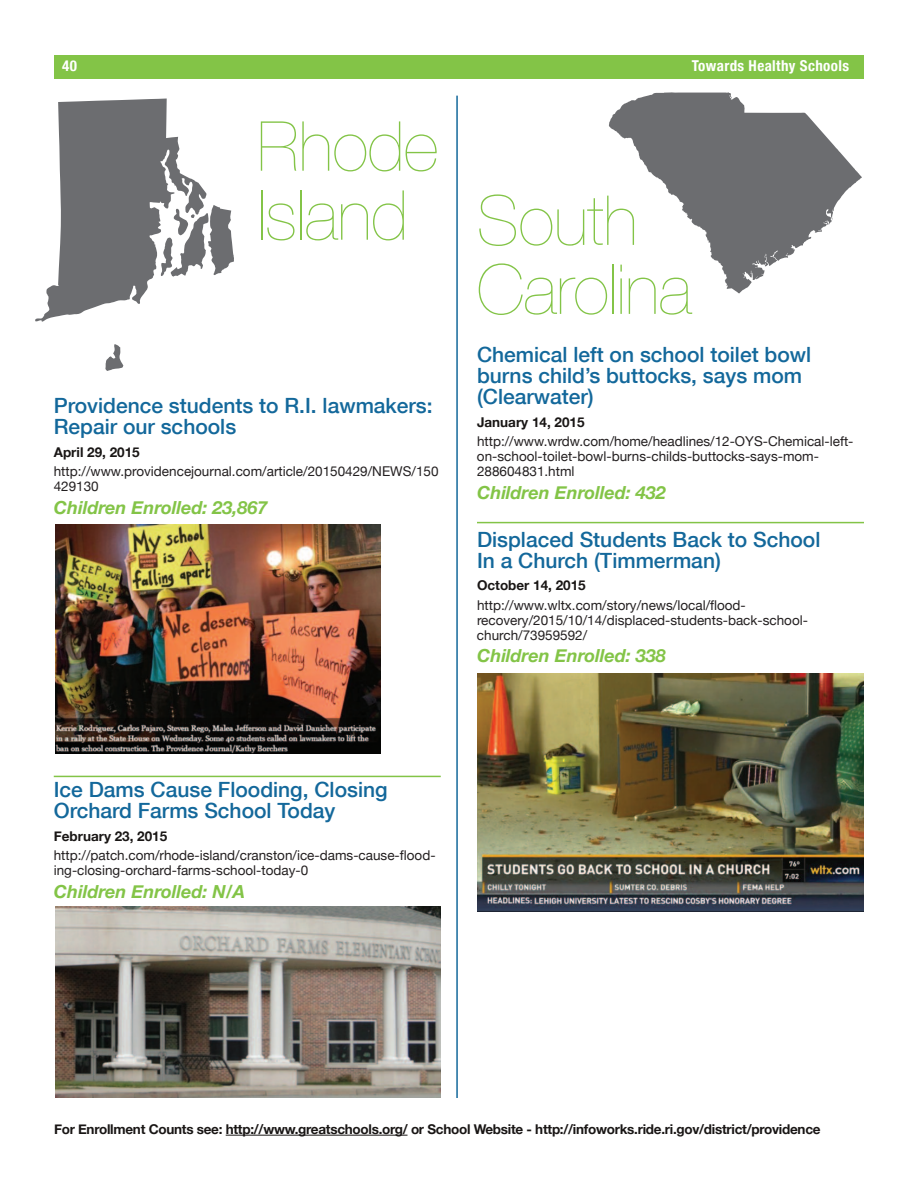
<style>
.page{position:relative;width:918px;height:1188px;background:#fff}
.page>*{position:absolute;margin:0;border:0;box-sizing:border-box;transform-origin:0 0}
.t1{font:200 69px/69px "Helvetica Neue";letter-spacing:-.01em;color:#83c447}
.t2{font:500 21px/21px "Helvetica Neue";color:#13689b}
.t3{font:italic 700 18px "Helvetica Neue";color:#83c447}
.t4{font:700 condensed 15px "Helvetica Neue";letter-spacing:.025em;color:#fff}
.t5{font:13.5px/15px "Helvetica Neue";color:#231f20}
.t6{font:700 13.5px "Helvetica Neue";letter-spacing:-.02em;color:#191615}
.t7{font:700 13.5px "Helvetica Neue";color:#191615}
</style>
<div class="page">
<div style="left:54px;top:55px;width:810px;height:24px;background:#83c447"></div>
<svg style="left:609px;top:92px;width:253px;height:201px;fill:#6c6d70"></svg>
<hr style="left:226px;top:1135px;width:182px;height:1px;background:#191615">
<hr style="left:456px;top:96px;width:2px;height:1002px;background:#13689b">
<hr style="left:477px;top:522px;width:387px;height:1px;background:#83c447">
<svg style="left:35px;top:99px;width:199px;height:223px"></svg>
<svg style="left:105px;top:344px;width:18px;height:27px"></svg>
<hr style="left:54px;top:776px;width:387px;height:1px;background:#83c447">
<img style="left:55px;top:524px;width:326px;height:230px">
<img style="left:55px;top:907px;width:386px;height:191px">
<img style="left:477px;top:674px;width:387px;height:238px">
<p class="t4" style="left:62px;top:57px;width:16px">40</p>
<p class="t4" style="left:692px;top:57px;width:159px">Towards Healthy Schools</p>
<h1 class="t1" style="left:257px;top:111px;width:183px">Rhode<br>Island</h1>
<h2 class="t2" style="left:54px;top:395px;width:380px">Providence students to R.I. lawmakers:<br>Repair our schools</h2>
<p class="t7" style="left:54px;top:444px;width:88px">April 29, 2015</p>
<p class="t5" style="left:54px;top:464px;width:386px">http://www.providencejournal.com/article/20150429/NEWS/150<br>429130</p>
<h3 class="t3" style="left:54px;top:496px;width:215px">Children Enrolled: 23,867</h3>
<h1 class="t1" style="left:477px;top:186px;width:216px">South<br>Carolina</h1>
<h2 class="t2" style="left:477px;top:344px;width:336px">Chemical left on school toilet bowl burns child’s buttocks, says mom (Clearwater)</h2>
<p class="t7" style="left:477px;top:414px;width:109px">January 14, 2015</p>
<p class="t5" style="left:477px;top:434px;width:378px">http://www.wrdw.com/home/headlines/12-OYS-Chemical-left&shy;on-school-toilet-bowl-burns-childs-buttocks-says-mom-<br>288604831.html</p>
<h3 class="t3" style="left:477px;top:481px;width:190px">Children Enrolled: 432</h3>
<h2 class="t2" style="left:477px;top:528px;width:345px">Displaced Students Back to School<br>In a Church (Timmerman)</h2>
<p class="t7" style="left:477px;top:577px;width:110px">October 14, 2015</p>
<p class="t5" style="left:477px;top:597px;width:333px">http://www.wltx.com/story/news/local/flood&shy;recovery/2015/10/14/displaced-students-back-school&shy;church/73959592/</p>
<h3 class="t3" style="left:477px;top:645px;width:190px">Children Enrolled: 338</h3>
<h2 class="t2" style="left:54px;top:779px;width:335px">Ice Dams Cause Flooding, Closing<br>Orchard Farms School Today</h2>
<p class="t7" style="left:54px;top:828px;width:115px">February 23, 2015</p>
<p class="t5" style="left:54px;top:848px;width:383px">http://patch.com/rhode-island/cranston/ice-dams-cause-flood&shy;ing-closing-orchard-farms-school-today-0</p>
<h3 class="t3" style="left:54px;top:880px;width:193px">Children Enrolled: N/A</h3>
<p class="t6" style="left:54px;top:1121px;width:768px">For Enrollment Counts see: http://www.greatschools.org/ or School Website - http://infoworks.ride.ri.gov/district/providence</p>
</div>
